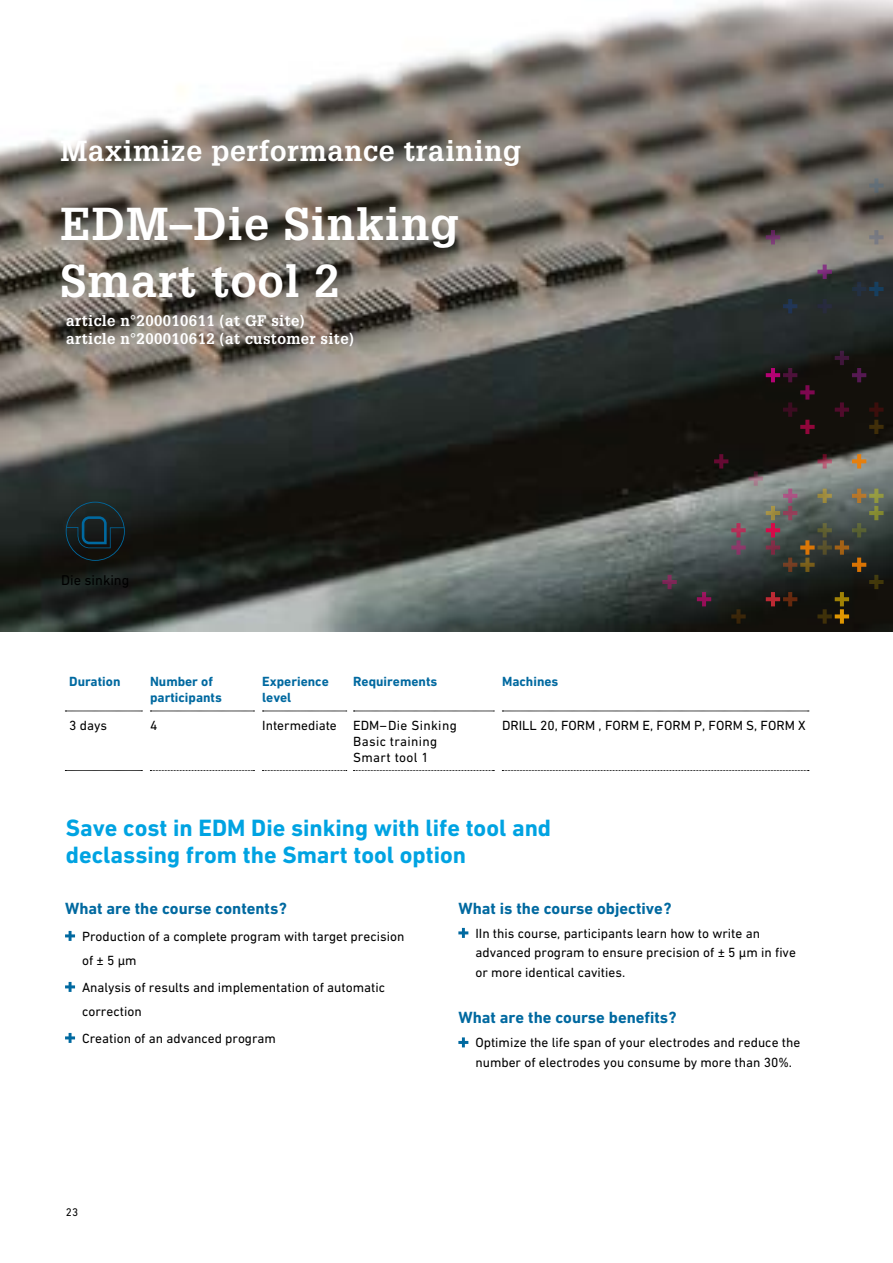
<style>
.page{position:relative;width:893px;height:1263px;background:#fff}
.page>*{position:absolute;margin:0;border:0;box-sizing:border-box;transform-origin:0 0}
.t1{font:700 45px/57px "Glypha LT Pro";letter-spacing:.025em;color:#fff}
.t2{font:700 28.5px "Glypha LT Pro";letter-spacing:.025em;color:#fff}
.t3{font:700 24px/27px "DIN Next W1 G";color:#00a3e2}
.t4{font:700 16.5px "DIN Next W1 G";color:#0069a0}
.t5{font:700 15px/18px "Glypha LT Pro";letter-spacing:.025em;color:#fff}
.t6{font:14.4px "DIN Next W1 G";color:#000}
.t7{font:13.5px/19.5px "DIN Next W1 G";color:#000}
.t8{font:700 13.5px/16.2px "DIN Next W1 G";color:#0069a0}
.t9{font:13.5px/16.2px "DIN Next W1 G";letter-spacing:.025em;color:#000}
.t10{font:11.25px "DIN Next W1 G";color:#000}
</style>
<div class="page">
<img style="left:0;top:0;width:893px;height:631px">
<svg style="left:662px;top:575px;width:15px;height:14px"></svg>
<svg style="left:766px;top:230px;width:14px;height:14px"></svg>
<svg style="left:783px;top:299px;width:14px;height:14px"></svg>
<svg style="left:766px;top:368px;width:49px;height:66px;background:#210e14"></svg>
<svg style="left:817px;top:265px;width:15px;height:14px"></svg>
<svg style="left:817px;top:299px;width:15px;height:14px"></svg>
<svg style="left:835px;top:402px;width:14px;height:15px"></svg>
<svg style="left:835px;top:351px;width:31px;height:31px"></svg>
<svg style="left:869px;top:178px;width:14px;height:15px"></svg>
<svg style="left:869px;top:230px;width:14px;height:14px"></svg>
<svg style="left:852px;top:282px;width:31px;height:14px"></svg>
<svg style="left:869px;top:402px;width:14px;height:32px"></svg>
<svg style="left:697px;top:454px;width:186px;height:170px;background:#494842"></svg>
<svg style="left:262px;top:711px;width:85px;height:1px"></svg>
<svg style="left:353px;top:711px;width:141px;height:1px"></svg>
<svg style="left:262px;top:770px;width:85px;height:1px"></svg>
<svg style="left:353px;top:770px;width:141px;height:1px"></svg>
<svg style="left:150px;top:711px;width:104px;height:1px"></svg>
<svg style="left:150px;top:770px;width:104px;height:1px"></svg>
<svg style="left:65px;top:711px;width:77px;height:1px"></svg>
<svg style="left:65px;top:770px;width:77px;height:1px"></svg>
<svg style="left:502px;top:711px;width:307px;height:1px"></svg>
<svg style="left:502px;top:770px;width:307px;height:1px"></svg>
<svg style="left:65px;top:931px;width:10px;height:10px"></svg>
<svg style="left:65px;top:982px;width:10px;height:10px"></svg>
<svg style="left:65px;top:1033px;width:10px;height:10px"></svg>
<svg style="left:458px;top:928px;width:10px;height:10px"></svg>
<svg style="left:458px;top:1037px;width:10px;height:10px"></svg>
<svg style="left:66px;top:502px;width:59px;height:59px;background:#152429"></svg>
<h2 class="t2" style="left:61px;top:133px;width:462px">Maximize performance training</h2>
<h1 class="t1" style="left:61px;top:194px;width:400px">EDM–Die Sinking<br>Smart tool 2</h1>
<p class="t5" style="left:66px;top:312px;width:289px">article n°200010611 (at GF site) article n°200010612 (at customer site)</p>
<p class="t6" style="left:61px;top:571px;width:70px">Die sinking</p>
<p class="t8" style="left:69px;top:673px;width:53px">Duration</p>
<p class="t8" style="left:150px;top:673px;width:73px">Number of participants</p>
<p class="t8" style="left:262px;top:673px;width:68px">Experience level</p>
<p class="t8" style="left:353px;top:673px;width:86px">Requirements</p>
<p class="t8" style="left:502px;top:673px;width:58px">Machines</p>
<p class="t7" style="left:69px;top:715px;width:39px">3 days</p>
<p class="t7" style="left:150px;top:715px;width:9px">4</p>
<p class="t9" style="left:353px;top:717px;width:105px;text-indent:-91px">Intermediate EDM–Die Sinking<br>Basic training<br>Smart tool 1</p>
<p class="t7" style="left:502px;top:715px;width:305px">DRILL 20, FORM , FORM E, FORM P, FORM S, FORM X</p>
<h3 class="t3" style="left:66px;top:814px;width:487px">Save cost in EDM Die sinking with life tool and declassing from the Smart tool option</h3>
<p class="t4" style="left:65px;top:899px;width:223px">What are the course contents?</p>
<p class="t7" style="left:82px;top:924px;width:324px;line-height:24px">Production of a complete program with target precision of ± 5 µm</p>
<p class="t7" style="left:82px;top:975px;width:305px;line-height:24px">Analysis of results and implementation of automatic correction</p>
<p class="t7" style="left:82px;top:1028px;width:195px">Creation of an advanced program</p>
<p class="t4" style="left:458px;top:899px;width:215px">What is the course objective?</p>
<p class="t7" style="left:475px;top:923px;width:322px">IIn this course, participants learn how to write an advanced program to ensure precision of ± 5 µm in five or more identical cavities.</p>
<p class="t4" style="left:458px;top:1008px;width:220px">What are the course benefits?</p>
<p class="t7" style="left:475px;top:1033px;width:326px">Optimize the life span of your electrodes and reduce the number of electrodes you consume by more than 30%.</p>
<p class="t10" style="left:66px;top:1206px;width:14px">23</p>
</div>
